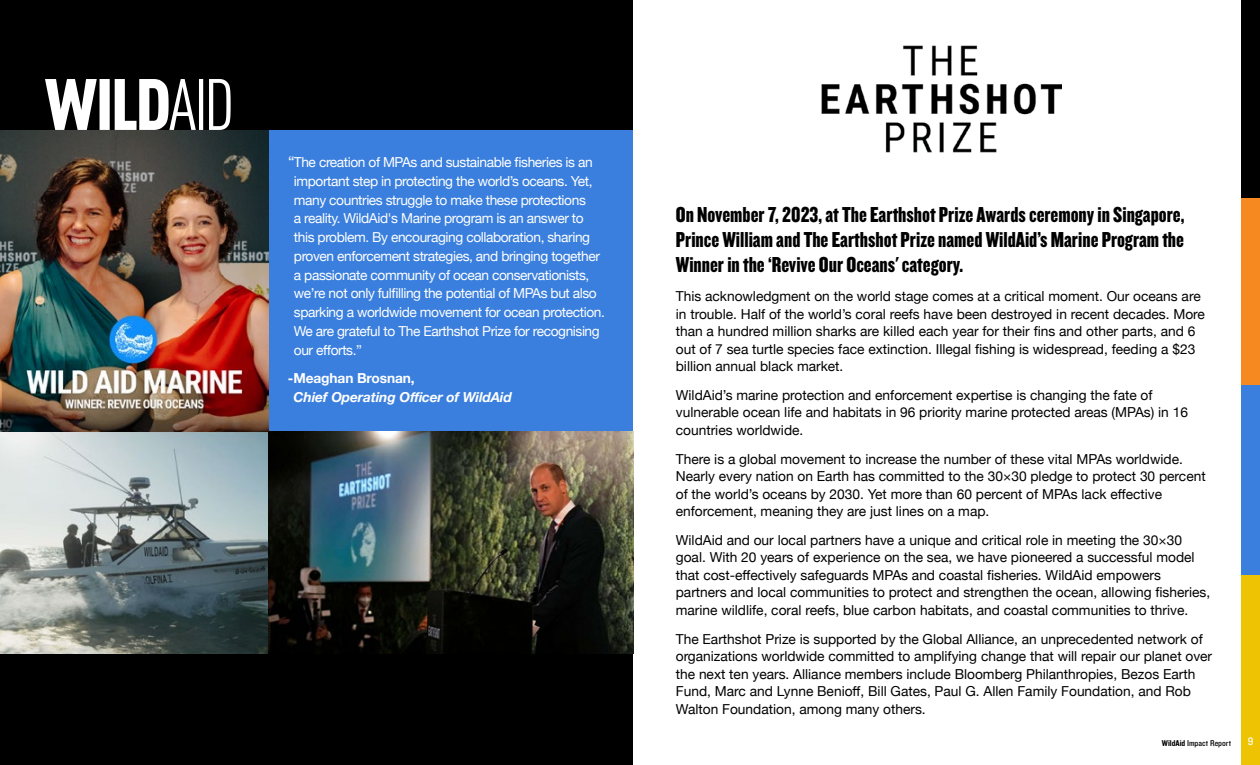
<style>
.page{position:relative;width:1260px;height:765px;background:#fff}
.page>*{position:absolute;margin:0;border:0;box-sizing:border-box;transform-origin:0 0}
.t1{font:22.5px/25px "Knockout 69 Full Liteweight";color:#000;text-align:justify}
.t2{font:13.75px/17.5px "Helvetica Neue";color:#000}
.t3{font:13.75px/18.8px "Helvetica Neue";letter-spacing:-.03em;color:#fff}
.t4{font:italic 700 13.75px "Helvetica Neue";letter-spacing:-.01em;color:#fff}
.t5{font:700 13.75px "Helvetica Neue";letter-spacing:-.01em;color:#fff}
.t6{font:11.25px "Knockout 30 Junior Welterwt";color:#fff}
.t7{font:8.75px "Knockout 30 Junior Welterwt";color:#000}
.s1{font-size:15px}
.s2{font-family:"Knockout 50 Welterweight"}
</style>
<div class="page">
<div style="left:0;top:0;width:633px;height:765px;background:#000"></div>
<div style="left:1241px;top:0;width:19px;height:198px;background:#000"></div>
<div style="left:1241px;top:198px;width:19px;height:190px;background:#f6891f"></div>
<div style="left:1241px;top:385px;width:19px;height:190px;background:#3a7fdd"></div>
<div style="left:1241px;top:575px;width:19px;height:190px;background:#edc303"></div>
<div style="left:265px;top:131px;width:368px;height:300px;background:#3a7fdd"></div>
<img style="left:0;top:431px;width:268px;height:222px">
<img style="left:268px;top:431px;width:366px;height:222px">
<img style="left:821px;top:45px;width:240px;height:108px">
<img style="left:0;top:131px;width:269px;height:300px">
<svg style="left:45px;top:79px;width:52px;height:51px"></svg>
<div style="left:100px;top:79px;width:10px;height:51px;background:#fff"></div>
<svg style="left:115px;top:79px;width:81px;height:51px"></svg>
<hr style="left:199px;top:79px;width:4px;height:51px;background:#fff">
<svg style="left:209px;top:79px;width:22px;height:51px"></svg>
<p class="t3" style="left:294px;top:154px;width:312px;text-indent:-6px"><span class="s1">“</span>The creation of MPAs and sustainable fisheries is an important step in protecting the world’s oceans. Yet, many countries struggle to make these protections<br>a reality. WildAid's Marine program is an answer to this problem. By encouraging collaboration, sharing proven enforcement strategies, and bringing together a passionate community of ocean conservationists, we’re not only fulfilling the potential of MPAs but also sparking a worldwide movement for ocean protection.<br>We are grateful to The Earthshot Prize for recognising our efforts.”</p>
<p class="t5" style="left:288px;top:368px;width:128px">-Meaghan Brosnan,</p>
<p class="t4" style="left:293px;top:387px;width:220px">Chief Operating Officer of WildAid</p>
<h1 class="t1" style="left:676px;top:202px;width:510px">On November 7, 2023, at The Earthshot Prize Awards ceremony in Singapore, Prince William and The Earthshot Prize named WildAid’s Marine Program the Winner in the ‘Revive Our Oceans' category.</h1>
<p class="t2" style="left:676px;top:288px;width:531px">This acknowledgment on the world stage comes at a critical moment. Our oceans are in trouble. Half of the world’s coral reefs have been destroyed in recent decades. More than a hundred million sharks are killed each year for their fins and other parts, and 6 out of 7 sea turtle species face extinction. Illegal fishing is widespread, feeding a $23 billion annual black market.</p>
<p class="t2" style="left:676px;top:387px;width:514px">WildAid’s marine protection and enforcement expertise is changing the fate of vulnerable ocean life and habitats in 96 priority marine protected areas (MPAs) in 16 countries worldwide.</p>
<p class="t2" style="left:676px;top:451px;width:531px">There is a global movement to increase the number of these vital MPAs worldwide.<br>Nearly every nation on Earth has committed to the 30×30 pledge to protect 30 percent of the world’s oceans by 2030. Yet more than 60 percent of MPAs lack effective enforcement, meaning they are just lines on a map.</p>
<p class="t2" style="left:676px;top:532px;width:536px">WildAid and our local partners have a unique and critical role in meeting the 30×30 goal. With 20 years of experience on the sea, we have pioneered a successful model that cost-effectively safeguards MPAs and coastal fisheries. WildAid empowers partners and local communities to protect and strengthen the ocean, allowing fisheries, marine wildlife, coral reefs, blue carbon habitats, and coastal communities to thrive.</p>
<p class="t2" style="left:676px;top:631px;width:538px">The Earthshot Prize is supported by the Global Alliance, an unprecedented network of organizations worldwide committed to amplifying change that will repair our planet over the next ten years. Alliance members include Bloomberg Philanthropies, Bezos Earth Fund, Marc and Lynne Benioff, Bill Gates, Paul G. Allen Family Foundation, and Rob Walton Foundation, among many others.</p>
<p class="t7" style="left:1162px;top:737px;width:71px"><span class="s2">WildAid</span> Impact Report</p>
<p class="t6" style="left:1248px;top:734px;width:7px">9</p>
</div>
